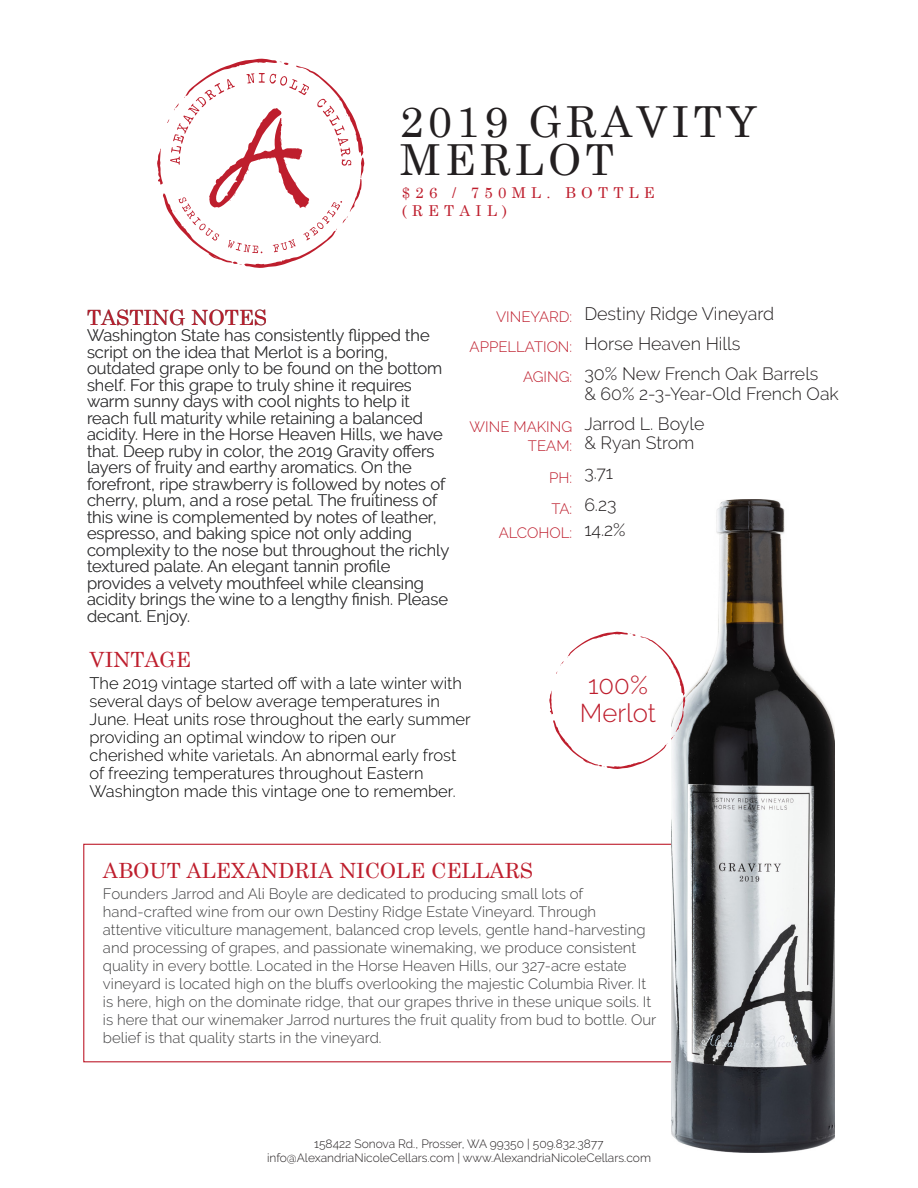
<style>
.page{position:relative;width:918px;height:1188px;background:#fff}
.page>*{position:absolute;margin:0;border:0;box-sizing:border-box;transform-origin:0 0}
.t1{font:42.75px/38px "Century Schoolbook";letter-spacing:.1em;color:#231f20}
.t2{font:300 25.65px/27.9px "Raleway";color:#be1e2d;text-align:center}
.t3{font:21px "Century Schoolbook";color:#be1e2d}
.t4{font:300 18px/30px "Raleway";color:#231f20}
.t5{font:300 17.7px/19.5px "Raleway";color:#231f20}
.t6{font:300 16.5px/16.5px "Raleway";color:#404041}
.t7{font:300 16.5px/18px "Raleway";color:#000}
.t8{font:300 15px/18px "Raleway";color:#404041}
.t9{font:300 15px/30px "Raleway";color:#be1e2d;text-align:right}
.t10{font:15px/18px "Century Schoolbook";letter-spacing:.35em;color:#be1e2d}
.t11{font:300 12px/14.4px "Raleway";color:#231f20;text-align:center}
.s1{font-size:18px}
</style>
<div class="page">
<img style="left:671px;top:499px;width:163px;height:654px">
<svg style="left:157px;top:58px;width:208px;height:210px"></svg>
<svg style="left:549px;top:631px;width:137px;height:138px"></svg>
<h1 class="t1" style="left:400px;top:99px;width:358px">2019 GRAVITY<br>MERLOT</h1>
<p class="t10" style="left:402px;top:183px;width:254px">$26 / 750ML. BOTTLE (RETAIL)</p>
<p class="t3" style="left:87px;top:300px;width:182px">TASTING NOTES</p>
<p class="t6" style="left:87px;top:327px;width:364px">Washington State has consistently flipped the script on the idea that Merlot is a boring, outdated grape only to be found on the bottom shelf. For this grape to truly shine it requires warm sunny days with cool nights to help it reach full maturity while retaining a balanced acidity. Here in the Horse Heaven Hills, we have that. Deep ruby in color, the 2019 Gravity offers layers of fruity and earthy aromatics. On the forefront, ripe strawberry is followed by notes of cherry, plum, and a rose petal. The fruitiness of this wine is complemented by notes of leather, espresso, and baking spice not only adding complexity to the nose but throughout the richly textured palate. An elegant tannin profile provides a velvety mouthfeel while cleansing acidity brings the wine to a lengthy finish. Please decant. Enjoy.</p>
<p class="t6" style="left:403px;top:443px;width:7px">f</p>
<p class="t9" style="left:470px;top:302px;width:104px">VINEYARD:<br>APPELLATION:<br>AGING:</p>
<p class="t9" style="left:470px;top:417px;width:104px;line-height:19.5px">WINE MAKING<br>TEAM:</p>
<p class="t9" style="left:549px;top:462px;width:24px;line-height:31.5px;text-align:left">PH:<br>TA:</p>
<p class="t9" style="left:499px;top:518px;width:75px">ALCOHOL:</p>
<p class="t3" style="left:90px;top:642px;width:103px">VINTAGE</p>
<p class="t7" style="left:90px;top:675px;width:383px">The 2019 vintage started off with a late winter with several days of below average temperatures in June. Heat units rose throughout the early summer providing an optimal window to ripen our cherished white varietals. An abnormal early frost of freezing temperatures throughout Eastern Washington made this vintage one to remember.</p>
<p class="t4" style="left:584px;top:299px;width:191px">Destiny Ridge Vineyard<br>Horse Heaven Hills</p>
<p class="t5" style="left:584px;top:364px;width:256px"><span class="s1">30% New</span> French Oak Barrels<br>&amp; 60% 2-3-Year-Old French Oak</p>
<p class="t5" style="left:584px;top:414px;width:122px">Jarrod L. Boyle &amp; Ryan Strom</p>
<p class="t5" style="left:584px;top:457px;width:34px;line-height:31.5px">3.71<br>6.23</p>
<p class="t5" style="left:584px;top:520px;width:43px">14.2%</p>
<h2 class="t2" style="left:580px;top:671px;width:78px">100%<br>Merlot</h2>
<p class="t3" style="left:103px;top:853px;width:432px">ABOUT ALEXANDRIA NICOLE CELLARS</p>
<p class="t8" style="left:103px;top:885px;width:555px">Founders Jarrod and Ali Boyle are dedicated to producing small lots of hand-crafted wine from our own Destiny Ridge Estate Vineyard. Through attentive viticulture management, balanced crop levels, gentle hand-harvesting and processing of grapes, and passionate winemaking, we produce consistent quality in every bottle. Located in the Horse Heaven Hills, our 327-acre estate vineyard is located high on the bluffs overlooking the majestic Columbia River. It is here, high on the dominate ridge, that our grapes thrive in these unique soils. It is here that our winemaker Jarrod nurtures the fruit quality from bud to bottle. Our belief is that quality starts in the vineyard.</p>
<p class="t11" style="left:267px;top:1136px;width:385px">158422 Sonova Rd., Prosser, WA 99350 | 509.832.3877 info@AlexandriaNicoleCellars.com | www.AlexandriaNicoleCellars.com</p>
</div>
